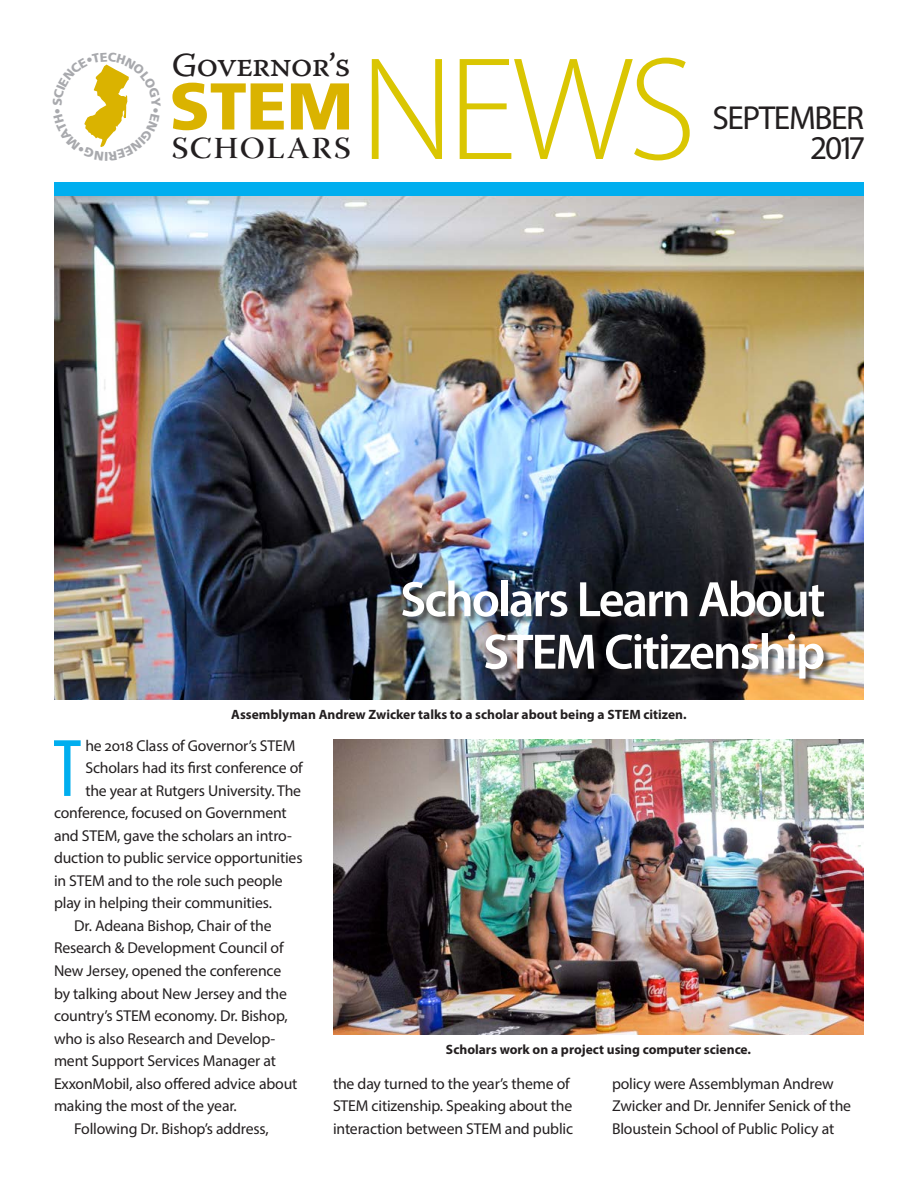
<style>
.page{position:relative;width:918px;height:1188px;background:#fff}
.page>*{position:absolute;margin:0;border:0;box-sizing:border-box;transform-origin:0 0}
.t1{font:300 148.2px "Myriad Pro";color:#dac602}
.t2{font:condensed 82.5px "Myriad Pro";color:#00aeef}
.t3{font:900 66px "Frutiger";color:#dab300}
.t4{font:600 50.1px/52.5px "Myriad Pro";letter-spacing:-.04em;color:#fff;text-align:right}
.t5{font:42.9px "Warnock Pro Disp";letter-spacing:.01em;color:#231f20}
.t6{font:33.6px "Warnock Pro Capt";letter-spacing:-.04em;color:#231f20}
.t7{font:33.3px "Myriad Pro";letter-spacing:-.04em;color:#231f20}
.t8{font:15.75px/22.5px "Myriad Pro";letter-spacing:-.01em;color:#231f20}
.t9{font:700 13.5px "Myriad Pro";color:#231f20}
</style>
<div class="page">
<img style="left:54px;top:195px;width:810px;height:505px">
<div style="left:54px;top:182px;width:810px;height:13px;background:#00aeef"></div>
<img style="left:333px;top:739px;width:531px;height:296px">
<div style="left:402px;top:580px;width:431px;height:108px;background:#231f20;opacity:.75"></div>
<svg style="left:84px;top:64px;width:45px;height:83px"></svg>
<h3 class="t6" style="left:172px;top:45px;width:181px">Governor’s</h3>
<h3 class="t3" style="left:170px;top:67px;width:185px">STEM</h3>
<h3 class="t5" style="left:171px;top:121px;width:182px">scholars</h3>
<h1 class="t1" style="left:360px;top:28px;width:339px">NEWS</h1>
<h3 class="t7" style="left:712px;top:97px;width:153px">SEPTEMBER</h3>
<h3 class="t7" style="left:812px;top:127px;width:54px">2017</h3>
<h3 class="t4" style="left:400px;top:572px;width:427px">Scholars Learn About<br>STEM Citizenship</h3>
<p class="t9" style="left:231px;top:706px;width:457px">Assemblyman Andrew Zwicker talks to a scholar about being a STEM citizen.</p>
<h2 class="t2" style="left:53px;top:719px;width:31px">T</h2>
<p class="t8" style="left:85px;top:734px;width:212px">he 2018 Class of Governor’s STEM</p>
<p class="t8" style="left:85px;top:757px;width:219px">Scholars had its first conference of</p>
<p class="t8" style="left:85px;top:779px;width:217px">the year at Rutgers University. The</p>
<p class="t8" style="left:54px;top:802px;width:234px">conference, focused on Government</p>
<p class="t8" style="left:54px;top:824px;width:239px">and STEM, gave the scholars an intro-</p>
<p class="t8" style="left:54px;top:847px;width:250px">duction to public service opportunities</p>
<p class="t8" style="left:54px;top:869px;width:230px">in STEM and to the role such people</p>
<p class="t8" style="left:54px;top:892px;width:219px">play in helping their communities.</p>
<p class="t8" style="left:74px;top:914px;width:199px">Dr. Adeana Bishop, Chair of the</p>
<p class="t8" style="left:54px;top:937px;width:231px">Research &amp; Development Council of</p>
<p class="t8" style="left:54px;top:959px;width:229px">New Jersey, opened the conference</p>
<p class="t8" style="left:54px;top:982px;width:235px">by talking about New Jersey and the</p>
<p class="t8" style="left:54px;top:1004px;width:235px">country’s STEM economy. Dr. Bishop,</p>
<p class="t8" style="left:54px;top:1027px;width:223px">who is also Research and Develop-</p>
<p class="t8" style="left:54px;top:1049px;width:224px">ment Support Services Manager at</p>
<p class="t8" style="left:54px;top:1072px;width:245px">ExxonMobil, also offered advice about</p>
<p class="t8" style="left:54px;top:1094px;width:184px">making the most of the year.</p>
<p class="t8" style="left:74px;top:1117px;width:196px">Following Dr. Bishop’s address,</p>
<p class="t9" style="left:446px;top:1040px;width:307px">Scholars work on a project using computer science.</p>
<p class="t8" style="left:333px;top:1072px;width:242px">the day turned to the year’s theme of<br>STEM citizenship. Speaking about the interaction between STEM and public</p>
<p class="t8" style="left:612px;top:1072px;width:241px">policy were Assemblyman Andrew<br>Zwicker and Dr. Jennifer Senick of the<br>Bloustein School of Public Policy at</p>
</div>
